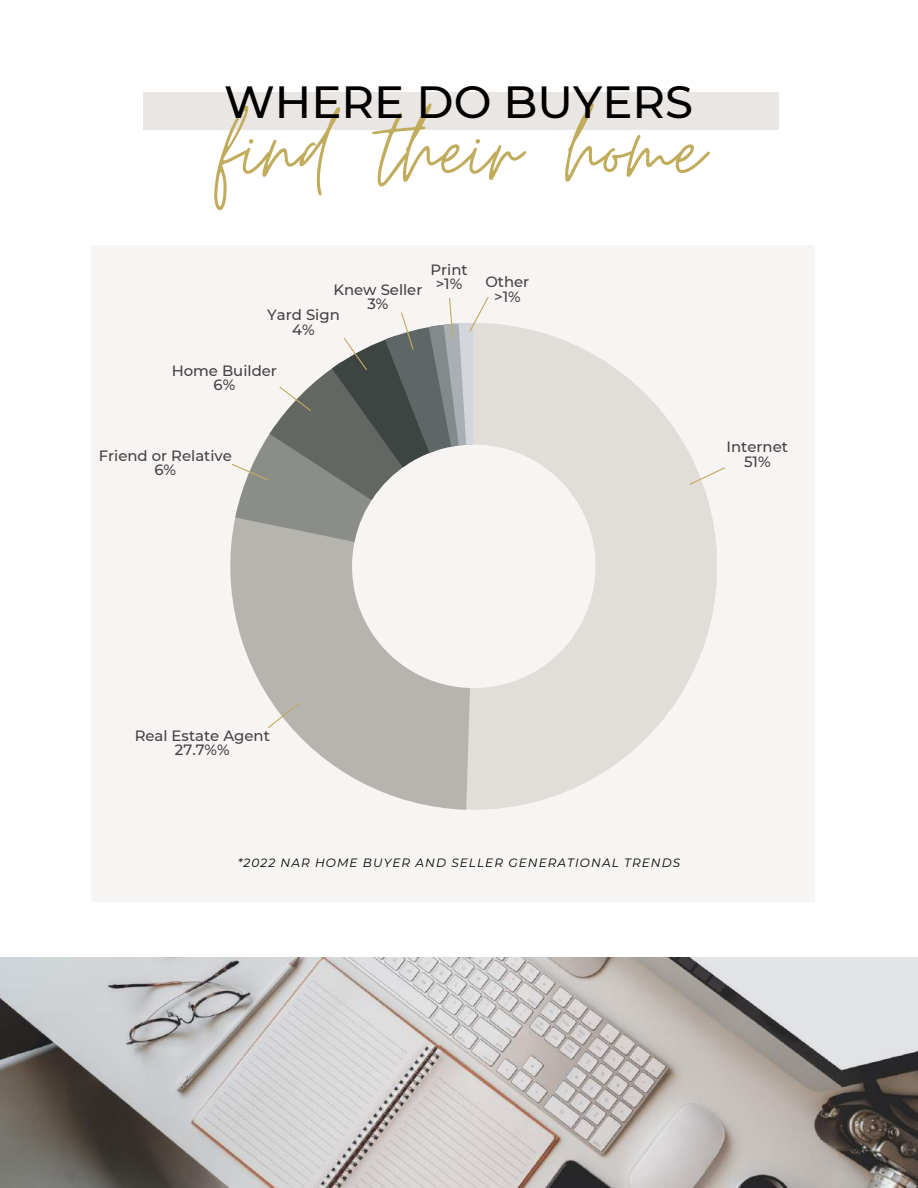
<style>
.page{position:relative;width:918px;height:1188px;background:#fff}
.page>*{position:absolute;margin:0;border:0;box-sizing:border-box;transform-origin:0 0}
.t1{font:118.35px "Moon Time";color:#c1ac5e}
.t2{font:500 45px "Montserrat";color:#000}
.t3{font:500 14.85px/14.7px "Montserrat";color:#434141;text-align:center}
.t4{font:italic 12px "Montserrat";letter-spacing:.09em;color:#000}
</style>
<div class="page">
<img style="left:0;top:958px;width:918px;height:230px">
<div style="left:143px;top:92px;width:635px;height:38px;background:#e9e5e2"></div>
<div style="left:92px;top:245px;width:723px;height:657px;background:#f7f5f3"></div>
<svg style="left:470px;top:323px;width:247px;height:487px;fill:#e1ddd8"></svg>
<svg style="left:230px;top:542px;width:240px;height:268px;fill:#b5b4af"></svg>
<svg style="left:688px;top:466px;width:38px;height:20px"></svg>
<svg style="left:266px;top:701px;width:35px;height:29px"></svg>
<svg style="left:231px;top:297px;width:259px;height:245px"></svg>
<h2 class="t2" style="left:224px;top:74px;width:470px">WHERE DO BUYERS</h2>
<h1 class="t1" style="left:218px;top:77px;width:488px">find their home</h1>
<p class="t3" style="left:333px;top:259px;width:136px;line-height:20.1px;text-align:left;text-indent:97px">Print<br>Knew Seller &gt;1%</p>
<p class="t3" style="left:367px;top:297px;width:23px">3%</p>
<p class="t3" style="left:267px;top:308px;width:74px">Yard Sign<br>4%</p>
<p class="t3" style="left:172px;top:363px;width:107px">Home Builder<br>6%</p>
<p class="t3" style="left:485px;top:275px;width:45px">Other &gt;1%</p>
<p class="t3" style="left:99px;top:448px;width:135px">Friend or Relative<br>6%</p>
<p class="t3" style="left:727px;top:439px;width:63px">Internet<br>51%</p>
<p class="t3" style="left:135px;top:728px;width:137px">Real Estate Agent<br>27.7%%</p>
<p class="t4" style="left:238px;top:855px;width:444px">*2022 NAR HOME BUYER AND SELLER GENERATIONAL TRENDS</p>
</div>
